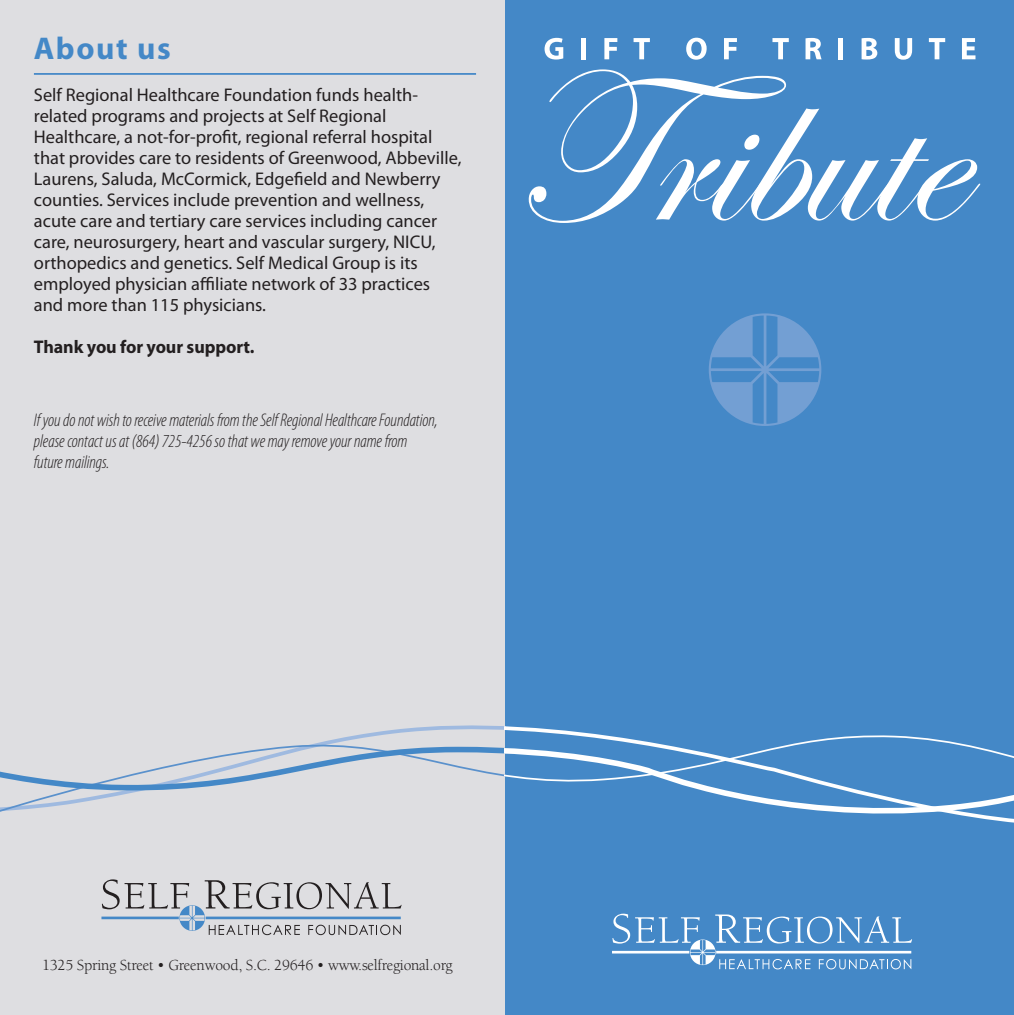
<style>
.page{position:relative;width:1014px;height:1015px;background:#fff}
.page>*{position:absolute;margin:0;border:0;box-sizing:border-box;transform-origin:0 0}
.t1{font:700 31.5px "Myriad Pro";letter-spacing:.05em;color:#4488c7}
.t2{font:18.38px/21px "Myriad Pro";color:#231f20}
.t3{font:italic 300 condensed 18.38px/21px "Myriad Pro";letter-spacing:-.005em;color:#231f20}
.t4{font:700 18.38px "Myriad Pro";letter-spacing:-.005em;color:#231f20}
.t5{font:15.75px "Berkeley";letter-spacing:-.015em;color:#231f20}
</style>
<div class="page">
<div style="left:0;top:0;width:505px;height:1014px;background:#dedee1"></div>
<div style="left:505px;top:0;width:508px;height:1014px;background:#4488c7"></div>
<svg style="left:612px;top:913px;width:300px;height:56px"></svg>
<svg style="left:528px;top:69px;width:452px;height:154px"></svg>
<svg style="left:544px;top:38px;width:19px;height:22px"></svg>
<div style="left:581px;top:38px;width:5px;height:21px;background:#fff"></div>
<svg style="left:604px;top:38px;width:13px;height:21px"></svg>
<svg style="left:633px;top:38px;width:16px;height:21px"></svg>
<svg style="left:686px;top:38px;width:20px;height:22px"></svg>
<svg style="left:724px;top:38px;width:12px;height:21px"></svg>
<svg style="left:772px;top:38px;width:16px;height:21px"></svg>
<svg style="left:805px;top:38px;width:16px;height:21px"></svg>
<div style="left:838px;top:38px;width:5px;height:21px;background:#fff"></div>
<svg style="left:861px;top:38px;width:16px;height:22px"></svg>
<svg style="left:894px;top:38px;width:18px;height:22px"></svg>
<svg style="left:928px;top:38px;width:17px;height:21px"></svg>
<svg style="left:962px;top:38px;width:13px;height:21px"></svg>
<svg style="left:708px;top:313px;width:113px;height:113px"></svg>
<svg style="left:0;top:725px;width:504px;height:87px"></svg>
<svg style="left:504px;top:726px;width:509px;height:97px"></svg>
<hr style="left:34px;top:73px;width:442px;height:2px;background:#4488c7">
<svg style="left:101px;top:879px;width:300px;height:56px"></svg>
<p class="t1" style="left:34px;top:27px;width:138px">About us</p>
<p class="t2" style="left:34px;top:84px;width:429px">Self Regional Healthcare Foundation funds health&shy;related programs and projects at Self Regional Healthcare, a not-for-profit, regional referral hospital that provides care to residents of Greenwood, Abbeville, Laurens, Saluda, McCormick, Edgefield and Newberry counties. Services include prevention and wellness, acute care and tertiary care services including cancer care, neurosurgery, heart and vascular surgery, NICU, orthopedics and genetics. Self Medical Group is its employed physician affiliate network of 33 practices and more than 115 physicians.</p>
<p class="t4" style="left:34px;top:334px;width:222px">Thank you for your support.</p>
<p class="t3" style="left:34px;top:409px;width:405px">If you do not wish to receive materials from the Self Regional Healthcare Foundation, please contact us at (864) 725-4256 so that we may remove your name from future mailings.</p>
<p class="t5" style="left:42px;top:956px;width:412px">1325 Spring Street • Greenwood, S.C. 29646 • www.selfregional.org</p>
</div>
